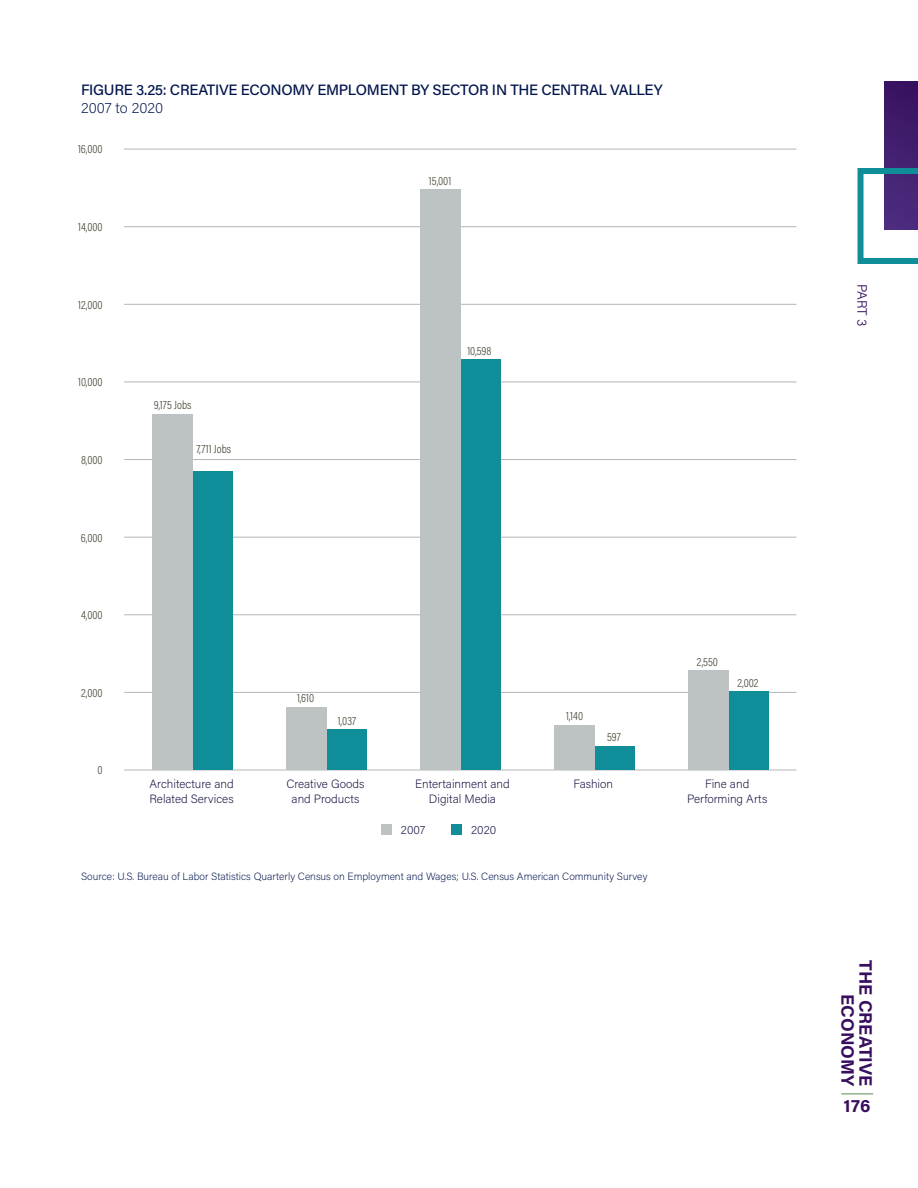
<style>
.page{position:relative;width:918px;height:1188px;background:#fff}
.page>*{position:absolute;margin:0;border:0;box-sizing:border-box;transform-origin:0 0}
.t1{font:700 18px/18px "Acumin Pro";color:#370f5e;text-align:right}
.t2{font:500 15px "Acumin Pro";letter-spacing:-.02em;color:#00144c}
.t3{font:200 15px "Acumin Pro";color:#00144c}
.t4{font:300 13.5px "Acumin Pro";color:#370f5e}
.t5{font:200 12px/15px "Acumin Pro";color:#0c0d3c;text-align:center}
.t6{font:300 12px "Acumin Pro Cond";color:#444634}
.t7{font:200 10.5px "Acumin Pro";color:#00144c}
</style>
<div class="page">
<hr style="left:841px;top:1093px;width:32px;height:2px;background:#8eb48c">
<div style="left:884px;top:81px;width:34px;height:149px;background:#3e1a69"></div>
<svg style="left:858px;top:168px;width:60px;height:96px"></svg>
<hr style="left:124px;top:692px;width:672px;height:1px;background:#b6b6b6">
<hr style="left:124px;top:614px;width:672px;height:1px;background:#b6b6b6">
<hr style="left:124px;top:537px;width:672px;height:1px;background:#b6b6b6">
<hr style="left:124px;top:459px;width:672px;height:1px;background:#b6b6b6">
<hr style="left:124px;top:382px;width:672px;height:1px;background:#b6b6b6">
<hr style="left:124px;top:304px;width:672px;height:1px;background:#b6b6b6">
<hr style="left:124px;top:226px;width:672px;height:1px;background:#b6b6b6">
<hr style="left:124px;top:149px;width:672px;height:1px;background:#b6b6b6">
<hr style="left:124px;top:770px;width:672px;height:1px;background:#b6b6b6">
<div style="left:192px;top:471px;width:41px;height:299px;background:#0f8e99"></div>
<div style="left:326px;top:729px;width:41px;height:41px;background:#0f8e99"></div>
<div style="left:460px;top:359px;width:41px;height:411px;background:#0f8e99"></div>
<div style="left:594px;top:746px;width:41px;height:24px;background:#0f8e99"></div>
<div style="left:728px;top:692px;width:41px;height:78px;background:#0f8e99"></div>
<div style="left:152px;top:414px;width:41px;height:356px;background:#bcc3c2"></div>
<div style="left:286px;top:707px;width:41px;height:63px;background:#bcc3c2"></div>
<div style="left:420px;top:189px;width:41px;height:581px;background:#bcc3c2"></div>
<div style="left:554px;top:725px;width:41px;height:45px;background:#bcc3c2"></div>
<div style="left:688px;top:671px;width:41px;height:99px;background:#bcc3c2"></div>
<div style="left:381px;top:824px;width:11px;height:10px;background:#bcc3c2"></div>
<div style="left:451px;top:824px;width:11px;height:10px;background:#0f8e99"></div>
<p class="t2" style="left:81px;top:79px;width:583px">FIGURE 3.25: CREATIVE ECONOMY EMPLOMENT BY SECTOR IN THE CENTRAL VALLEY</p>
<p class="t3" style="left:81px;top:97px;width:84px">2007 to 2020</p>
<p class="t6" style="left:78px;top:142px;width:26px">16,000</p>
<p class="t6" style="left:78px;top:219px;width:26px">14,000</p>
<p class="t6" style="left:78px;top:297px;width:26px">12,000</p>
<p class="t6" style="left:78px;top:374px;width:26px">10,000</p>
<p class="t6" style="left:81px;top:452px;width:23px">8,000</p>
<p class="t6" style="left:81px;top:530px;width:23px">6,000</p>
<p class="t6" style="left:81px;top:607px;width:23px">4,000</p>
<p class="t6" style="left:81px;top:685px;width:23px">2,000</p>
<p class="t6" style="left:98px;top:763px;width:7px">0</p>
<p class="t6" style="left:154px;top:397px;width:39px">9,175 Jobs</p>
<p class="t6" style="left:197px;top:441px;width:36px">7,711 Jobs</p>
<p class="t6" style="left:429px;top:173px;width:24px">15,001</p>
<p class="t6" style="left:467px;top:343px;width:26px">10,598</p>
<p class="t6" style="left:297px;top:691px;width:19px">1,610</p>
<p class="t6" style="left:338px;top:713px;width:20px">1,037</p>
<p class="t6" style="left:566px;top:709px;width:19px">1,140</p>
<p class="t6" style="left:607px;top:730px;width:15px">597</p>
<p class="t6" style="left:697px;top:655px;width:23px">2,550</p>
<p class="t6" style="left:737px;top:675px;width:23px">2,002</p>
<p class="t5" style="left:149px;top:776px;width:86px;text-align:left">Architecture and<br>Related Services</p>
<p class="t5" style="left:286px;top:776px;width:80px">Creative Goods and Products</p>
<p class="t5" style="left:415px;top:776px;width:96px">Entertainment and<br>Digital Media</p>
<p class="t5" style="left:573px;top:776px;width:41px">Fashion</p>
<p class="t5" style="left:687px;top:776px;width:82px">Fine and<br>Performing Arts</p>
<p class="t5" style="left:401px;top:822px;width:26px">2007</p>
<p class="t5" style="left:471px;top:822px;width:27px">2020</p>
<p class="t7" style="left:81px;top:869px;width:568px">Source: U.S. Bureau of Labor Statistics Quarterly Census on Employment and Wages; U.S. Census American Community Survey</p>
<p class="t4" style="left:872px;top:284px;width:45px;rotate:90deg">PART 3</p>
<h1 class="t1" style="left:876px;top:960px;width:128px;rotate:90deg">THE CREATIVE<br>ECONOMY</h1>
<h1 class="t1" style="left:844px;top:1096px;width:28px">176</h1>
</div>
